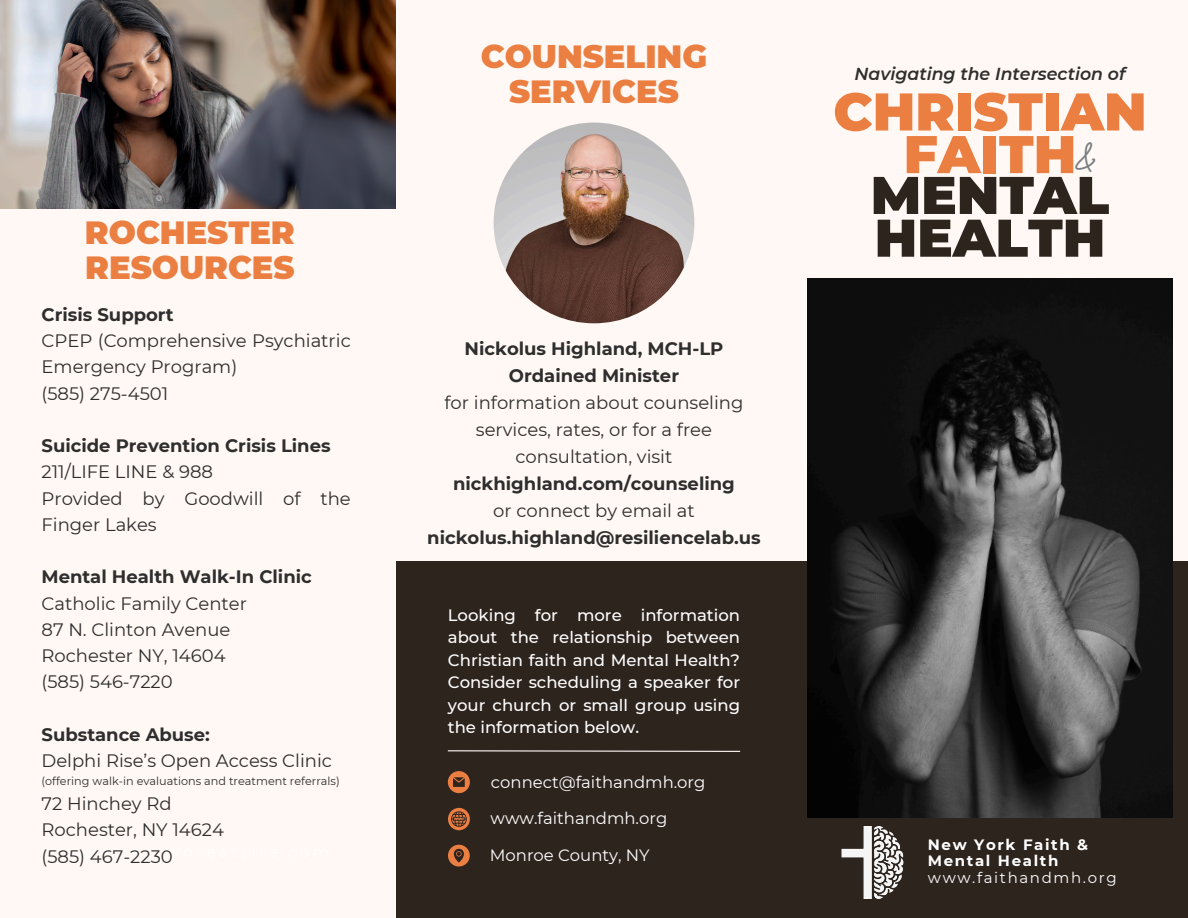
<style>
.page{position:relative;width:1188px;height:918px;background:#fff8f4}
.page>*{position:absolute;margin:0;border:0;box-sizing:border-box;transform-origin:0 0}
.t1{font:900 52.95px/42.6px "Montserrat";color:#eb7f42;text-align:center}
.t2{font:900 52.95px/42.8px "Montserrat";color:#2e241e}
.t3{font:47.25px "Brittany Signature";color:#797f82}
.t4{font:900 32.1px/34.8px "Montserrat";color:#eb7f42}
.t5{font:18px/26.2px "Montserrat";color:#2e2e2e}
.t6{font:700 18px/27px "Montserrat";color:#2e2e2e;text-align:center}
.t7{font:italic 600 17.4px "Montserrat";color:#2e2e2e}
.t8{font:500 16.5px/22.5px "Montserrat";color:#fff;text-align:justify}
.t9{font:16.5px "Montserrat";color:#fff}
.t10{font:700 15px/16.8px "Montserrat";letter-spacing:.11em;color:#fff}
.t11{font:11.25px "Montserrat";color:#2e2e2e}
.s1{font-weight:700}
.s2{font-weight:400}
</style>
<div class="page">
<div style="left:396px;top:561px;width:792px;height:357px;background:#2e241e"></div>
<img style="left:808px;top:278px;width:364px;height:539px">
<img style="left:0;top:0;width:396px;height:208px">
<svg style="left:448px;top:771px;width:22px;height:22px"></svg>
<svg style="left:448px;top:808px;width:21px;height:22px"></svg>
<svg style="left:448px;top:845px;width:21px;height:21px"></svg>
<svg style="left:447px;top:750px;width:294px;height:2px"></svg>
<img style="left:841px;top:826px;width:63px;height:72px">
<img style="left:494px;top:123px;width:200px;height:200px;border-radius:50%">
<h2 class="t4" style="left:85px;top:215px;width:211px">ROCHESTER<br>RESOURCES</h2>
<p class="t5" style="left:42px;top:301px;width:311px"><span class="s1">Crisis Support<br></span>CPEP (Comprehensive Psychiatric<br>Emergency Program)<br>(585) 275-4501</p>
<p class="t5" style="left:42px;top:432px;width:311px"><span class="s1">Suicide Prevention Crisis Lines<br></span>211/LIFE LINE &amp; 988<br>Provided by Goodwill of the<br>Finger Lakes</p>
<p class="t5" style="left:42px;top:564px;width:272px"><span class="s1">Mental Health Walk-In Clinic<br></span>Catholic Family Center<br>87 N. Clinton Avenue<br>Rochester NY, 14604<br>(585) 546-7220</p>
<p class="t6" style="left:42px;top:721px;width:170px">Substance Abuse:</p>
<h5 class="t5" style="left:42px;top:747px;width:292px">Delphi Rise’s Open Access Clinic</h5>
<h2 class="t11" style="left:42px;top:774px;width:300px">(offering walk-in evaluations and treatment referrals)</h2>
<h1 class="t5" style="left:42px;top:791px;width:132px">72 Hinchey Rd</h1>
<p class="t5" style="left:42px;top:817px;width:184px">Rochester, NY 14624</p>
<h3 class="t5" style="left:42px;top:843px;width:133px">(585) 467-2230</h3>
<p class="t4" style="left:481px;top:39px;width:228px;text-align:center">COUNSELING<br>SERVICES</p>
<p class="t6" style="left:427px;top:335px;width:335px">Nickolus Highland, MCH-LP<br>Ordained Minister<br><span class="s2">for information about counseling services, rates, or for a free consultation, visit </span>nickhighland.com/counseling<br><span class="s2">or connect by email at </span>nickolus.highland@resiliencelab.us</p>
<h4 class="t8" style="left:448px;top:603px;width:294px">Looking for more information about the relationship between Christian faith and Mental Health?<br>Consider scheduling a speaker for your church or small group using the information below.</h4>
<h4 class="t9" style="left:491px;top:772px;width:216px">connect@faithandmh.org</h4>
<p class="t9" style="left:491px;top:808px;width:178px">www.faithandmh.org</p>
<p class="t9" style="left:490px;top:845px;width:161px">Monroe County, NY</p>
<h4 class="t7" style="left:854px;top:63px;width:273px">Navigating the Intersection of</h4>
<h1 class="t1" style="left:833px;top:90px;width:315px">CHRISTIAN<br>FAITH</h1>
<p class="t2" style="left:871px;top:174px;width:240px">MENTAL<br>HEALTH</p>
<p class="t3" style="left:1075px;top:122px;width:23px">&amp;</p>
<h3 class="t10" style="left:928px;top:836px;width:190px">New York Faith &amp;<br>Mental Health <span class="s2">www.faithandmh.org</span></h3>
</div>
